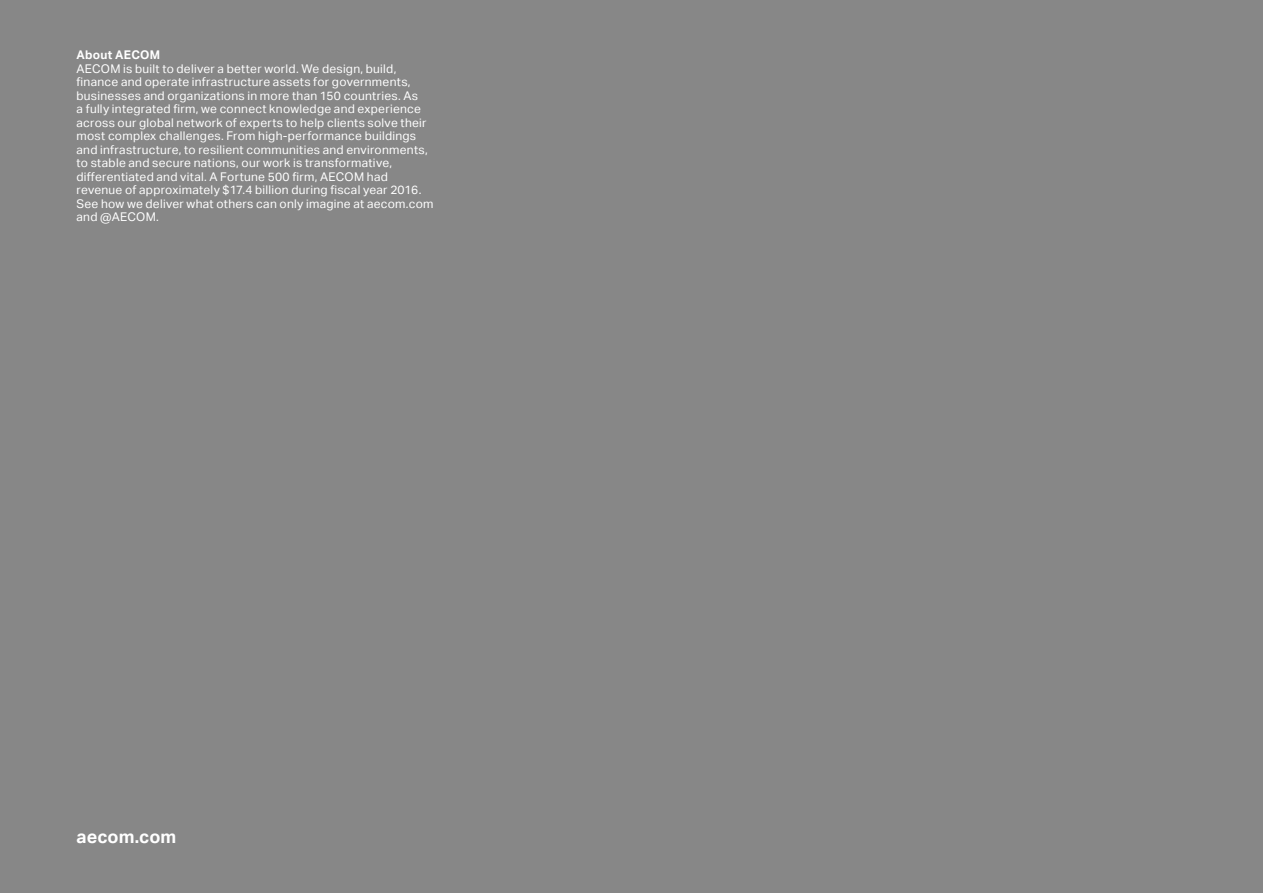
<style>
.page{position:relative;width:1263px;height:893px;background:#878787}
.page>*{position:absolute;margin:0;border:0;box-sizing:border-box;transform-origin:0 0}
.Back_Cover_aecom_com_A_Bd_12_15{font:700 18px "AECOM Sans";color:#fff}
.Supplementary_Text_A_Reg_8_9_With_Space{font:12px/13.5px "AECOM Sans";letter-spacing:.02em;color:#fff}
.Supplementary_Header_A_Bd_8_9{font:700 12px "AECOM Sans";letter-spacing:.025em;color:#fff}
</style>
<div class="page">
<p class="Supplementary_Header_A_Bd_8_9" style="left:77px;top:48px;width:85px">About AECOM</p>
<p class="Supplementary_Text_A_Reg_8_9_With_Space" style="left:77px;top:62px;width:358px">AECOM is built to deliver a better world. We design, build, finance and operate infrastructure assets for governments, businesses and organizations in more than 150 countries. As<br>a fully integrated firm, we connect knowledge and experience across our global network of experts to help clients solve their most complex challenges. From high-performance buildings and infrastructure, to resilient communities and environments, to stable and secure nations, our work is transformative, differentiated and vital. A Fortune 500 firm, AECOM had revenue of approximately $17.4 billion during fiscal year 2016.<br>See how we deliver what others can only imagine at aecom.com and @AECOM.</p>
<p class="Back_Cover_aecom_com_A_Bd_12_15" style="left:77px;top:826px;width:101px">aecom.com</p>
</div>
